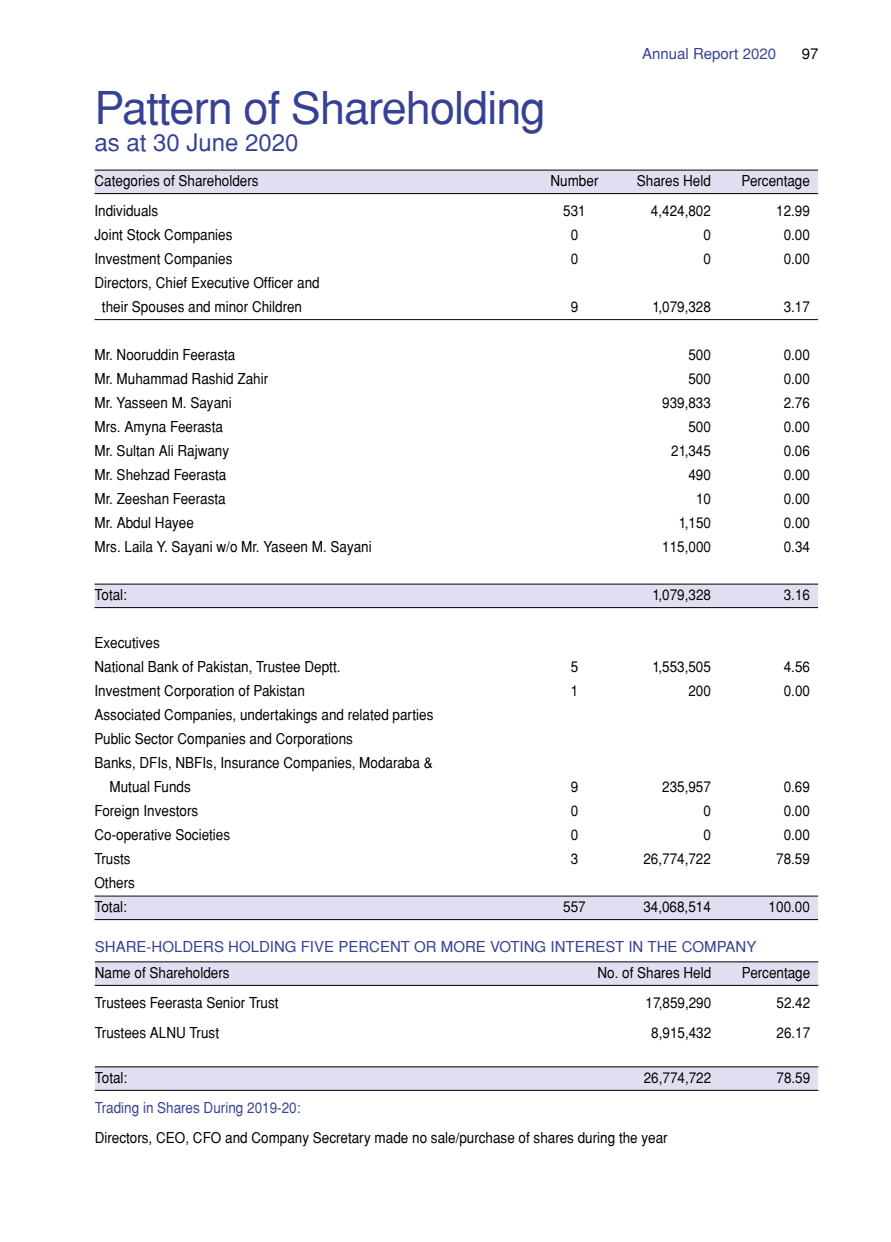
<style>
.page{position:relative;width:891px;height:1242px;background:#fff}
.page>*{position:absolute;margin:0;border:0;box-sizing:border-box;transform-origin:0 0}
.t1{font:45px "Heavenetica SH";letter-spacing:-.02em;color:#374194}
.t2{font:24px "Heavenetica SH";color:#374194}
.t3{font:15px/24px "Heavenetica SH";color:#000;scale:.9 1}
.t4{font:15px "Heavenetica SH";color:#374194}
.t5{font:15px "Heavenetica SH";color:#374194;scale:.9 1}
.t6{font:15px "Heavenetica SH";color:#000}
</style>
<div class="page">
<div style="left:95px;top:170px;width:722px;height:24px;background:#e0dff1"></div>
<div style="left:95px;top:584px;width:722px;height:23px;background:#e0dff1"></div>
<div style="left:95px;top:897px;width:722px;height:23px;background:#e0dff1"></div>
<hr style="left:94px;top:170px;width:724px;height:1px;background:#000">
<hr style="left:94px;top:193px;width:724px;height:1px;background:#000">
<hr style="left:94px;top:319px;width:724px;height:1px;background:#000">
<hr style="left:94px;top:584px;width:724px;height:1px;background:#000">
<hr style="left:94px;top:607px;width:724px;height:1px;background:#000">
<hr style="left:94px;top:896px;width:724px;height:1px;background:#000">
<hr style="left:94px;top:919px;width:724px;height:1px;background:#000">
<div style="left:95px;top:962px;width:722px;height:24px;background:#e0dff1"></div>
<div style="left:95px;top:1066px;width:722px;height:24px;background:#e0dff1"></div>
<hr style="left:95px;top:962px;width:723px;height:1px;background:#000">
<hr style="left:95px;top:985px;width:723px;height:1px;background:#000">
<hr style="left:95px;top:1067px;width:723px;height:1px;background:#000">
<hr style="left:95px;top:1090px;width:723px;height:1px;background:#000">
<p class="t4" style="left:642px;top:45px;width:135px">Annual Report 2020</p>
<p class="t6" style="left:802px;top:45px;width:18px">97</p>
<h1 class="t1" style="left:94px;top:81px;width:453px">Pattern of Shareholding</h1>
<h2 class="t2" style="left:94px;top:128px;width:206px">as at 30 June 2020</h2>
<p class="t3" style="left:94px;top:169px;width:184px">Categories of Shareholders</p>
<p class="t3" style="left:550px;top:169px;width:55px">Number</p>
<p class="t3" style="left:637px;top:169px;width:84px">Shares Held</p>
<p class="t3" style="left:741px;top:169px;width:78px">Percentage</p>
<p class="t3" style="left:95px;top:199px;width:72px">Individuals</p>
<p class="t3" style="left:563px;top:199px;width:27px">531</p>
<p class="t3" style="left:651px;top:199px;width:68px">4,424,802</p>
<p class="t3" style="left:776px;top:199px;width:39px">12.99</p>
<p class="t3" style="left:95px;top:223px;width:155px">Joint Stock Companies</p>
<p class="t3" style="left:571px;top:223px;width:10px">0</p>
<p class="t3" style="left:703px;top:223px;width:10px">0</p>
<p class="t3" style="left:784px;top:223px;width:31px">0.00</p>
<p class="t3" style="left:94px;top:247px;width:155px">Investment Companies</p>
<p class="t3" style="left:571px;top:247px;width:10px">0</p>
<p class="t3" style="left:703px;top:247px;width:10px">0</p>
<p class="t3" style="left:784px;top:247px;width:31px">0.00</p>
<p class="t3" style="left:102px;top:271px;width:243px;text-indent:-8px">Directors, Chief Executive Officer and their Spouses and minor Children</p>
<p class="t3" style="left:571px;top:295px;width:10px">9</p>
<p class="t3" style="left:652px;top:295px;width:67px">1,079,328</p>
<p class="t3" style="left:784px;top:295px;width:31px">3.17</p>
<p class="t3" style="left:94px;top:343px;width:158px">Mr. Nooruddin Feerasta</p>
<p class="t3" style="left:688px;top:343px;width:27px">500</p>
<p class="t3" style="left:784px;top:343px;width:31px">0.00</p>
<p class="t3" style="left:94px;top:367px;width:195px">Mr. Muhammad Rashid Zahir</p>
<p class="t3" style="left:688px;top:367px;width:27px">500</p>
<p class="t3" style="left:784px;top:367px;width:31px">0.00</p>
<p class="t3" style="left:94px;top:391px;width:154px">Mr. Yasseen M. Sayani</p>
<p class="t3" style="left:662px;top:391px;width:56px">939,833</p>
<p class="t3" style="left:784px;top:391px;width:31px">2.76</p>
<p class="t3" style="left:94px;top:415px;width:144px">Mrs. Amyna Feerasta</p>
<p class="t3" style="left:688px;top:415px;width:27px">500</p>
<p class="t3" style="left:784px;top:415px;width:31px">0.00</p>
<p class="t3" style="left:94px;top:439px;width:151px">Mr. Sultan Ali Rajwany</p>
<p class="t3" style="left:671px;top:439px;width:46px">21,345</p>
<p class="t3" style="left:784px;top:439px;width:31px">0.06</p>
<p class="t3" style="left:94px;top:463px;width:148px">Mr. Shehzad Feerasta</p>
<p class="t3" style="left:688px;top:463px;width:27px">490</p>
<p class="t3" style="left:784px;top:463px;width:31px">0.00</p>
<p class="t3" style="left:95px;top:487px;width:147px">Mr. Zeeshan Feerasta</p>
<p class="t3" style="left:696px;top:487px;width:18px">10</p>
<p class="t3" style="left:784px;top:487px;width:31px">0.00</p>
<p class="t3" style="left:95px;top:511px;width:112px">Mr. Abdul Hayee</p>
<p class="t3" style="left:679px;top:511px;width:37px">1,150</p>
<p class="t3" style="left:784px;top:511px;width:31px">0.00</p>
<p class="t3" style="left:95px;top:535px;width:310px">Mrs. Laila Y. Sayani w/o Mr. Yaseen M. Sayani</p>
<p class="t3" style="left:662px;top:535px;width:56px">115,000</p>
<p class="t3" style="left:784px;top:535px;width:31px">0.34</p>
<p class="t3" style="left:95px;top:583px;width:38px">Total:</p>
<p class="t3" style="left:652px;top:583px;width:67px">1,079,328</p>
<p class="t3" style="left:784px;top:583px;width:31px">3.16</p>
<p class="t3" style="left:95px;top:631px;width:275px">Executives<br>National Bank of Pakistan, Trustee Deptt.</p>
<p class="t3" style="left:571px;top:655px;width:10px">5</p>
<p class="t3" style="left:652px;top:655px;width:67px">1,553,505</p>
<p class="t3" style="left:784px;top:655px;width:31px">4.56</p>
<p class="t3" style="left:95px;top:679px;width:235px">Investment Corporation of Pakistan</p>
<p class="t3" style="left:571px;top:679px;width:10px">1</p>
<p class="t3" style="left:688px;top:679px;width:27px">200</p>
<p class="t3" style="left:784px;top:679px;width:31px">0.00</p>
<p class="t3" style="left:95px;top:703px;width:378px">Associated Companies, undertakings and related parties</p>
<p class="t3" style="left:95px;top:727px;width:289px">Public Sector Companies and Corporations</p>
<p class="t3" style="left:95px;top:751px;width:377px">Banks, DFIs, NBFIs, Insurance Companies, Modaraba &amp;</p>
<p class="t3" style="left:110px;top:775px;width:92px">Mutual Funds</p>
<p class="t3" style="left:571px;top:775px;width:10px">9</p>
<p class="t3" style="left:662px;top:775px;width:56px">235,957</p>
<p class="t3" style="left:784px;top:775px;width:31px">0.69</p>
<p class="t3" style="left:94px;top:799px;width:117px">Foreign Investors</p>
<p class="t3" style="left:571px;top:799px;width:10px">0</p>
<p class="t3" style="left:703px;top:799px;width:10px">0</p>
<p class="t3" style="left:784px;top:799px;width:31px">0.00</p>
<p class="t3" style="left:94px;top:823px;width:152px">Co-operative Societies</p>
<p class="t3" style="left:571px;top:823px;width:10px">0</p>
<p class="t3" style="left:703px;top:823px;width:10px">0</p>
<p class="t3" style="left:784px;top:823px;width:31px">0.00</p>
<p class="t3" style="left:94px;top:847px;width:42px">Trusts</p>
<p class="t3" style="left:571px;top:847px;width:10px">3</p>
<p class="t3" style="left:643px;top:847px;width:77px">26,774,722</p>
<p class="t3" style="left:776px;top:847px;width:39px">78.59</p>
<p class="t3" style="left:94px;top:871px;width:47px">Others<br>Total:</p>
<p class="t3" style="left:563px;top:895px;width:27px">557</p>
<p class="t3" style="left:643px;top:895px;width:77px">34,068,514</p>
<p class="t3" style="left:769px;top:895px;width:47px">100.00</p>
<p class="t4" style="left:95px;top:938px;width:663px">SHARE-HOLDERS HOLDING FIVE PERCENT OR MORE VOTING INTEREST IN THE COMPANY</p>
<p class="t3" style="left:95px;top:961px;width:151px">Name of Shareholders</p>
<p class="t3" style="left:597px;top:961px;width:128px">No. of Shares Held</p>
<p class="t3" style="left:742px;top:961px;width:78px">Percentage</p>
<p class="t3" style="left:95px;top:991px;width:206px">Trustees Feerasta Senior Trust</p>
<p class="t3" style="left:646px;top:991px;width:75px">17,859,290</p>
<p class="t3" style="left:777px;top:991px;width:39px">52.42</p>
<p class="t3" style="left:95px;top:1021px;width:140px">Trustees ALNU Trust</p>
<p class="t3" style="left:651px;top:1021px;width:68px">8,915,432</p>
<p class="t3" style="left:777px;top:1021px;width:39px">26.17</p>
<p class="t3" style="left:95px;top:1066px;width:38px">Total:</p>
<p class="t3" style="left:644px;top:1066px;width:77px">26,774,722</p>
<p class="t3" style="left:777px;top:1066px;width:39px">78.59</p>
<p class="t5" style="left:95px;top:1099px;width:230px">Trading in Shares During 2019-20:</p>
<p class="t3" style="left:95px;top:1126px;width:638px">Directors, CEO, CFO and Company Secretary made no sale/purchase of shares during the year</p>
</div>
